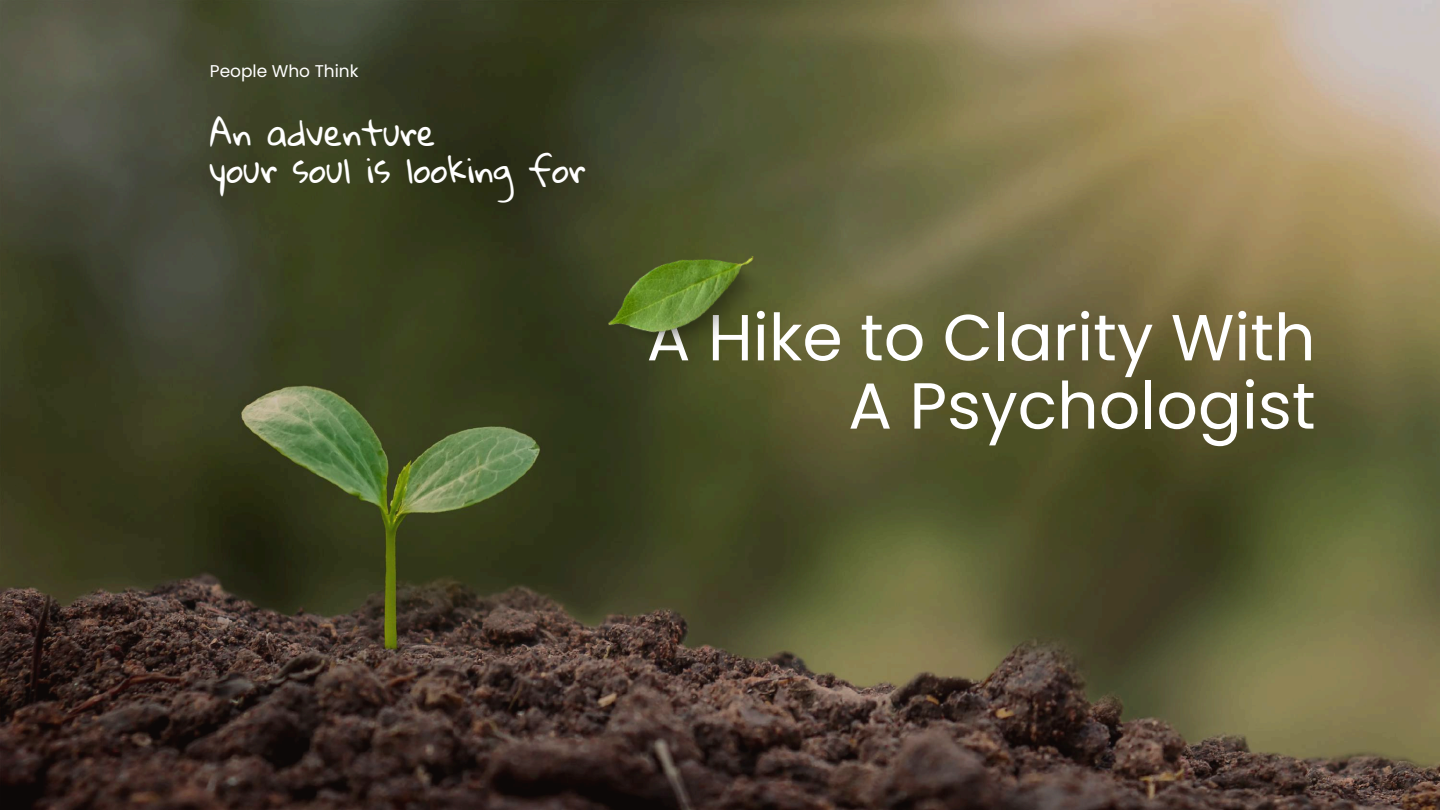
<style>
.page{position:relative;width:1440px;height:810px;background:#fff}
.page>*{position:absolute;margin:0;border:0;box-sizing:border-box;transform-origin:0 0}
.t1{font:65px/68.2px "Poppins";color:#fff;text-align:right}
.t2{font:34px/36.8px "Gloria Hallelujah";color:#fff}
.t3{font:17px "Poppins";color:#fff}
</style>
<div class="page">
<img style="left:0;top:0;width:1440px;height:810px">
<img style="left:605px;top:227px;width:171px;height:145px">
<p class="t3" style="left:210px;top:59px;width:150px">People Who Think</p>
<p class="t2" style="left:210px;top:116px;width:378px">An adventure<br>your soul is looking for</p>
<p class="t1" style="left:647px;top:304px;width:670px">A Hike to Clarity With<br>A Psychologist</p>
</div>
